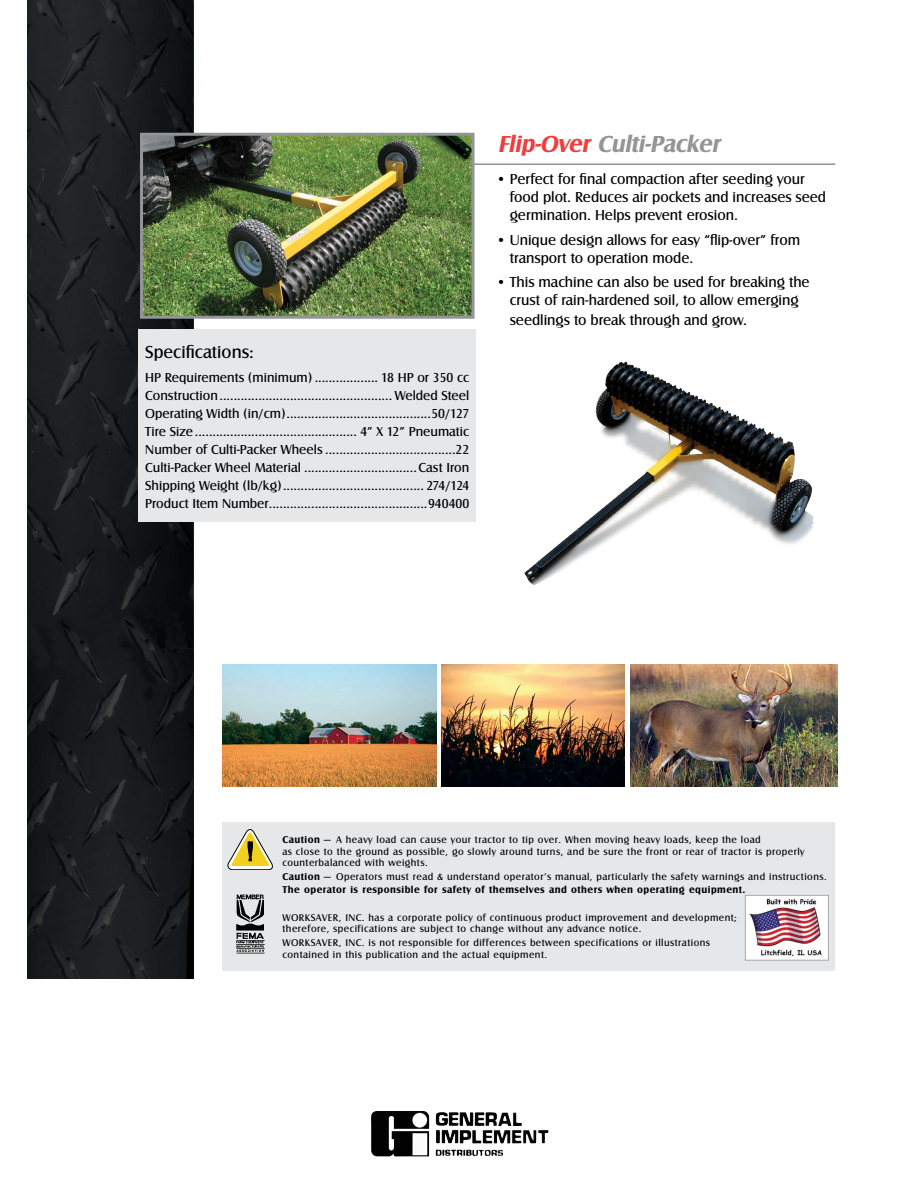
<style>
.page{position:relative;width:918px;height:1188px;background:#fff}
.page>*{position:absolute;margin:0;border:0;box-sizing:border-box;transform-origin:0 0}
.t1{font:italic 700 24px "Castle T";color:#939598}
.t2{font:18px "Castle T";color:#000}
.t3{font:15px/18px "Castle T";letter-spacing:-.005em;color:#000}
.t4{font:13.5px/18px "Castle T";color:#000;text-align:justify}
.t5{font:10.2px/11.4px "Castle T";letter-spacing:.045em;color:#000}
.s1{color:#ef3e3d}
.s2{font-weight:700}
</style>
<div class="page">
<img style="left:371px;top:1111px;width:88px;height:46px">
<img style="left:27px;top:0;width:810px;height:978px">
<div style="left:223px;top:822px;width:612px;height:149px;background:#e6e7e8"></div>
<img style="left:236px;top:894px;width:29px;height:60px">
<svg style="left:228px;top:829px;width:45px;height:41px"></svg>
<img style="left:747px;top:897px;width:79px;height:62px">
<div style="left:745px;top:895px;width:84px;height:66px;border:1px solid #a7a9ac"></div>
<hr style="left:444px;top:163px;width:391px;height:2px;background:#939598">
<img style="left:144px;top:137px;width:327px;height:178px">
<div style="left:140px;top:133px;width:335px;height:186px;border:3px solid #939598"></div>
<div style="left:139px;top:329px;width:337px;height:193px;background:#e6e7e8"></div>
<img style="left:524px;top:361px;width:291px;height:224px">
<img style="left:222px;top:665px;width:214px;height:121px">
<img style="left:441px;top:665px;width:184px;height:121px">
<img style="left:631px;top:665px;width:207px;height:121px">
<h2 class="t2" style="left:145px;top:342px;width:110px">Specifications:</h2>
<p class="t4" style="left:145px;top:369px;width:325px">HP Requirements (minimum) .................. 18 HP or 350 cc Construction ................................................. Welded Steel Operating Width (in/cm) .........................................50/127<br>Tire Size .............................................. 4” X 12” Pneumatic Number of Culti-Packer Wheels .....................................22<br>Culti-Packer Wheel Material ................................Cast Iron Shipping Weight (lb/kg) ........................................ 274/124<br>Product Item Number.............................................940400</p>
<h1 class="t1" style="left:498px;top:130px;width:228px"><span class="s1">Flip-Over</span> Culti-Packer</h1>
<h3 class="t3" style="left:510px;top:170px;width:318px;text-indent:-14px">• Perfect for final compaction after seeding your food plot. Reduces air pockets and increases seed germination. Helps prevent erosion.</h3>
<h3 class="t3" style="left:510px;top:230px;width:292px;text-indent:-14px">• Unique design allows for easy “flip-over” from transport to operation mode.</h3>
<h3 class="t3" style="left:496px;top:273px;width:315px;text-align:center">• This machine can also be used for breaking the crust of rain-hardened soil, to allow emerging</h3>
<h3 class="t3" style="left:510px;top:311px;width:239px">seedlings to break through and grow.</h3>
<p class="t5" style="left:282px;top:834px;width:524px"><span class="s2">Caution</span> — A heavy load can cause your tractor to tip over. When moving heavy loads, keep the load<br>as close to the ground as possible, go slowly around turns, and be sure the front or rear of tractor is properly counterbalanced with weights.</p>
<p class="t5" style="left:282px;top:869px;width:546px;line-height:13.6px"><span class="s2">Caution</span> — Operators must read &amp; understand operator’s manual, particularly the safety warnings and instructions.<br><span class="s2">The operator is responsible for safety of themselves and others when operating equipment.</span></p>
<p class="t5" style="left:283px;top:912px;width:456px">WORKSAVER, INC. has a corporate policy of continuous product improvement and development; therefore, specifications are subject to change without any advance notice.</p>
<p class="t5" style="left:283px;top:937px;width:429px">WORKSAVER, INC. is not responsible for differences between specifications or illustrations contained in this publication and the actual equipment.</p>
</div>
